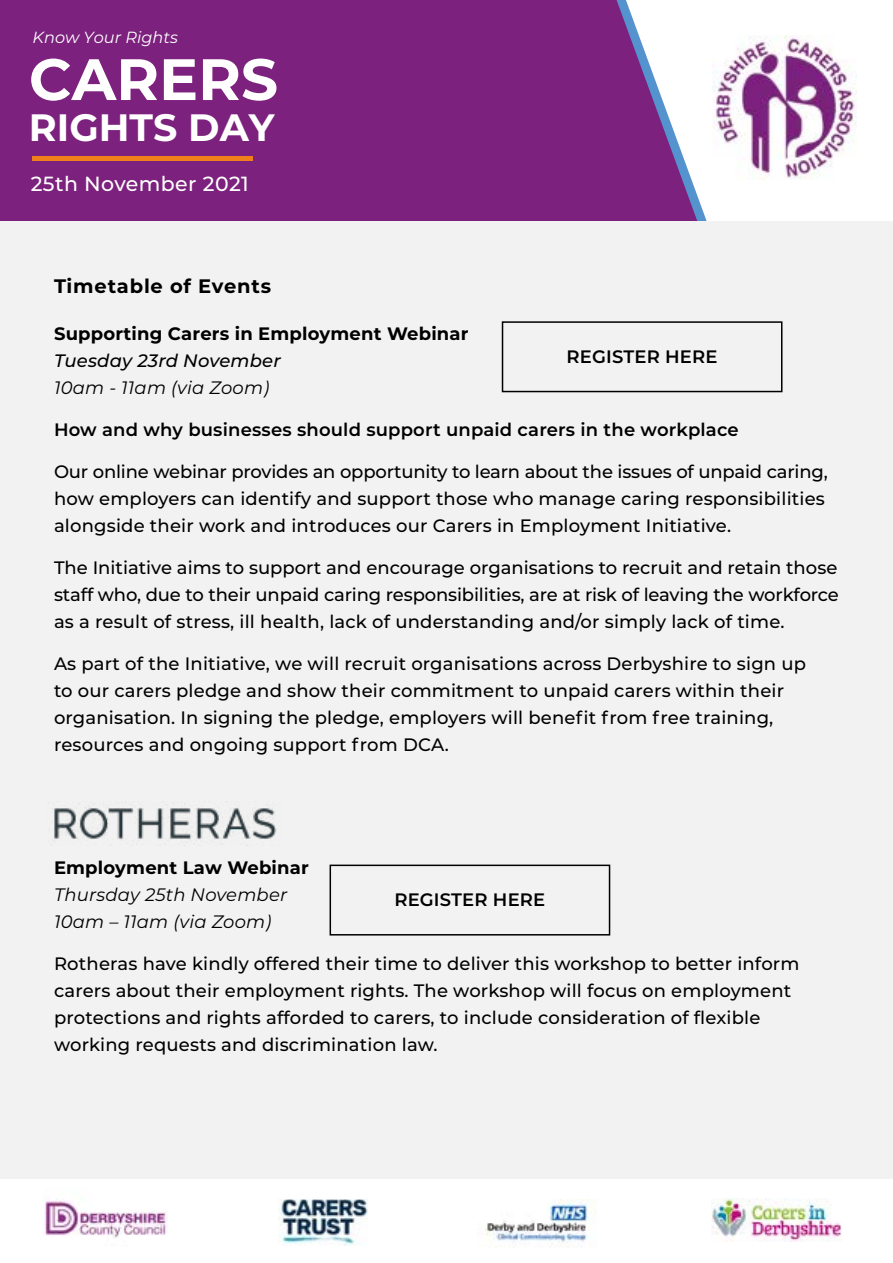
<style>
.page{position:relative;width:893px;height:1263px;background:#fff}
.page>*{position:absolute;margin:0;border:0;box-sizing:border-box;transform-origin:0 0}
.t1{font:700 58.2px "Montserrat";color:#fff}
.t2{font:700 38.1px "Montserrat";color:#fff}
.t3{font:500 20.4px "Montserrat";letter-spacing:.02em;color:#fff}
.t4{font:700 19.5px "Montserrat";letter-spacing:.04em;color:#000}
.t5{font:500 18px/27px "Montserrat";letter-spacing:.01em;color:#000}
.t6{font:600 18px "Montserrat";letter-spacing:.01em;color:#000}
.t7{font:italic 18px/27px "Montserrat";letter-spacing:.01em;color:#000}
.t8{font:700 18px "Montserrat";letter-spacing:.01em;color:#000}
.t9{font:italic 500 18px "Montserrat";letter-spacing:.01em;color:#000}
.t10{font:italic 16.2px "Montserrat";color:#fff}
</style>
<div class="page">
<div style="left:0;top:0;width:893px;height:221px;background:#7c217d"></div>
<div style="left:762px;top:0;width:131px;height:221px;background:#fff"></div>
<svg style="left:617px;top:0;width:145px;height:221px;fill:#fff"></svg>
<img style="left:713px;top:36px;width:143px;height:143px">
<div style="left:0;top:221px;width:893px;height:1042px;background:#f2f2f2"></div>
<div style="left:0;top:1179px;width:893px;height:84px;background:#fff"></div>
<img style="left:711px;top:1198px;width:130px;height:43px">
<img style="left:485px;top:1199px;width:110px;height:48px">
<hr style="left:32px;top:157px;width:220px;height:4px;background:#f0801a">
<img style="left:54px;top:801px;width:223px;height:45px">
<img style="left:44px;top:1199px;width:123px;height:39px">
<div style="left:502px;top:321px;width:280px;height:71px;border:2px solid #000"></div>
<div style="left:330px;top:864px;width:280px;height:71px;border:2px solid #000"></div>
<img style="left:278px;top:1199px;width:89px;height:46px">
<p class="t10" style="left:33px;top:26px;width:147px">Know Your Rights</p>
<h1 class="t1" style="left:29px;top:37px;width:251px">CARERS</h1>
<h2 class="t2" style="left:29px;top:100px;width:247px">RIGHTS DAY</h2>
<p class="t3" style="left:31px;top:170px;width:219px">25th November 2021</p>
<p class="t4" style="left:54px;top:272px;width:219px">Timetable of Events</p>
<p class="t8" style="left:54px;top:320px;width:416px">Supporting Carers in Employment Webinar</p>
<p class="t9" style="left:54px;top:348px;width:228px">Tuesday 23rd November</p>
<p class="t7" style="left:54px;top:373px;width:217px">10am - 11am (via Zoom)</p>
<p class="t6" style="left:54px;top:416px;width:686px">How and why businesses should support unpaid carers in the workplace</p>
<p class="t5" style="left:54px;top:457px;width:775px">Our online webinar provides an opportunity to learn about the issues of unpaid caring, how employers can identify and support those who manage caring responsibilities alongside their work and introduces our Carers in Employment Initiative.</p>
<p class="t5" style="left:54px;top:553px;width:786px;text-align:justify">The Initiative aims to support and encourage organisations to recruit and retain those staff who, due to their unpaid caring responsibilities, are at risk of leaving the workforce as a result of stress, ill health, lack of understanding and/or simply lack of time.</p>
<p class="t5" style="left:54px;top:649px;width:753px">As part of the Initiative, we will recruit organisations across Derbyshire to sign up to our carers pledge and show their commitment to unpaid carers within their organisation. In signing the pledge, employers will benefit from free training, resources and ongoing support from DCA.</p>
<p class="t6" style="left:567px;top:344px;width:152px">REGISTER HERE</p>
<p class="t8" style="left:54px;top:854px;width:256px">Employment Law Webinar</p>
<p class="t7" style="left:54px;top:880px;width:235px">Thursday 25th November<br>10am – 11am (via Zoom)</p>
<p class="t5" style="left:54px;top:949px;width:747px">Rotheras have kindly offered their time to deliver this workshop to better inform carers about their employment rights. The workshop will focus on employment protections and rights afforded to carers, to include consideration of flexible working requests and discrimination law.</p>
<p class="t6" style="left:394px;top:887px;width:152px">REGISTER HERE</p>
</div>
